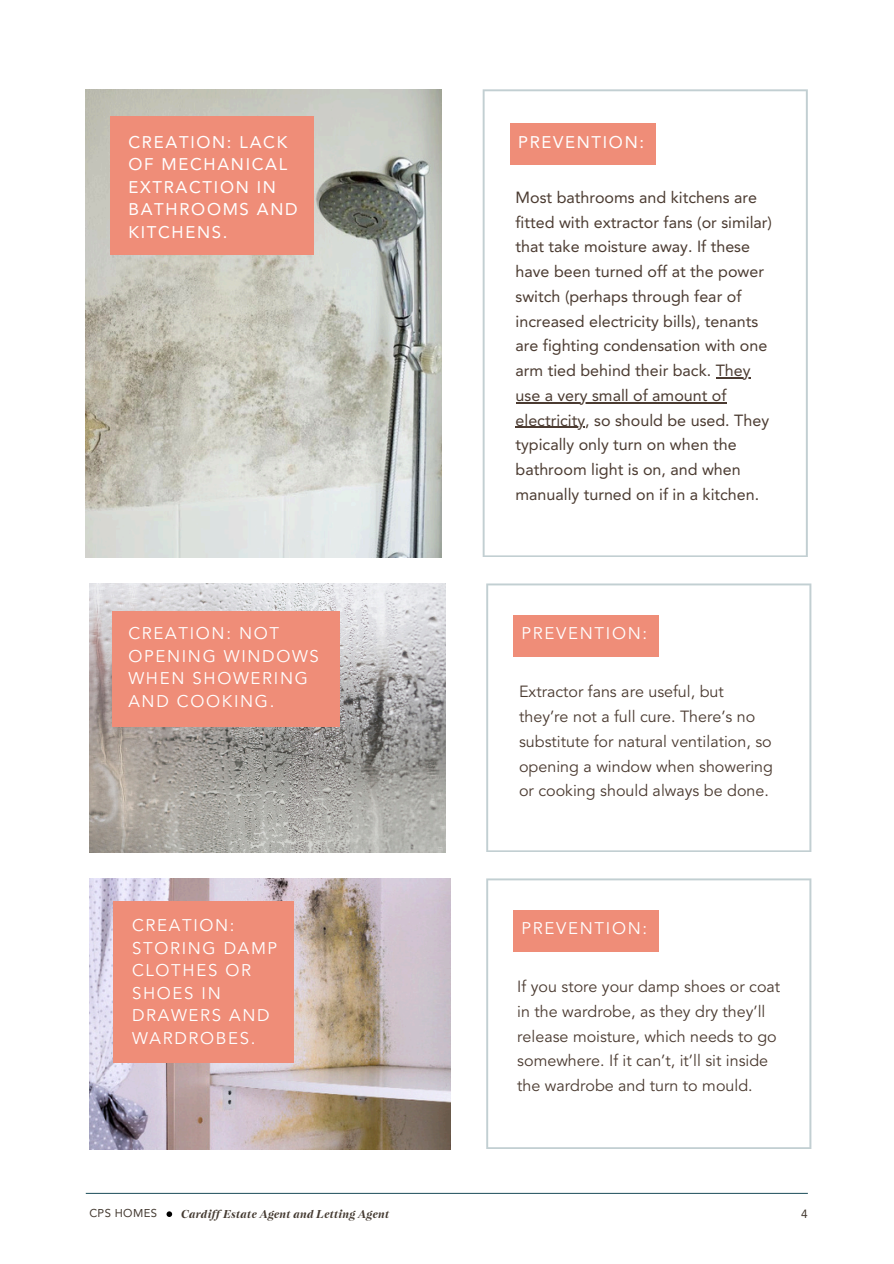
<style>
.page{position:relative;width:894px;height:1264px;background:#fff}
.page>*{position:absolute;margin:0;border:0;box-sizing:border-box;transform-origin:0 0}
.t1{font:16.8px/22.5px "Avenir LT Std";letter-spacing:.1em;color:#fff}
.t2{font:16.8px/22.5px "Avenir LT Std";letter-spacing:.1em;color:#fff}
.t3{font:16.05px/24.8px "Avenir LT Std";color:#4b3b31}
.t4{font:16.05px/24.9px "Avenir LT Std";color:#4b3b31}
.t5{font:11.85px "Avenir LT Std";color:#443a31}
.t6{font:italic 700 11.25px "Nantes";letter-spacing:.03em;color:#443a31}
.t7{font:11.25px "Avenir LT Std";letter-spacing:.03em;color:#443a31}
</style>
<div class="page">
<svg style="left:482px;top:89px;width:325px;height:468px"></svg>
<img style="left:86px;top:89px;width:355px;height:468px">
<div style="left:110px;top:116px;width:203px;height:139px;background:#ef8d78"></div>
<hr style="left:86px;top:1192px;width:721px;height:1px;background:#335f6a">
<svg style="left:166px;top:1211px;width:6px;height:5px"></svg>
<div style="left:509px;top:123px;width:146px;height:42px;background:#ef8d78"></div>
<hr style="left:715px;top:377px;width:35px;height:1px;background:#4b3b31">
<hr style="left:515px;top:402px;width:211px;height:1px;background:#4b3b31">
<hr style="left:515px;top:427px;width:70px;height:1px;background:#4b3b31">
<svg style="left:486px;top:583px;width:325px;height:269px"></svg>
<img style="left:89px;top:583px;width:356px;height:269px">
<div style="left:112px;top:610px;width:227px;height:116px;background:#ef8d78"></div>
<div style="left:513px;top:614px;width:146px;height:42px;background:#ef8d78"></div>
<svg style="left:486px;top:878px;width:325px;height:270px"></svg>
<div style="left:513px;top:909px;width:146px;height:42px;background:#ef8d78"></div>
<img style="left:89px;top:878px;width:361px;height:271px">
<div style="left:114px;top:901px;width:180px;height:161px;background:#ef8d78"></div>
<p class="t2" style="left:128px;top:132px;width:171px">CREATION: LACK<br>OF MECHANICAL<br>EXTRACTION IN<br>BATHROOMS AND<br>KITCHENS.</p>
<p class="t2" style="left:518px;top:132px;width:127px">PREVENTION:</p>
<h1 class="t3" style="left:515px;top:186px;width:258px">Most bathrooms and kitchens are fitted with extractor fans (or similar) that take moisture away. If these have been turned off at the power switch (perhaps through fear of increased electricity bills), tenants are fighting condensation with one arm tied behind their back. They</h1>
<h2 class="t3" style="left:515px;top:384px;width:212px">use a very small of amount of</h2>
<p class="t3" style="left:515px;top:409px;width:255px">electricity, so should be used. They typically only turn on when the bathroom light is on, and when manually turned on if in a kitchen.</p>
<h2 class="t1" style="left:128px;top:623px;width:192px">CREATION: NOT<br>OPENING WINDOWS<br>WHEN SHOWERING<br>AND COOKING.</h2>
<p class="t1" style="left:521px;top:624px;width:127px">PREVENTION:</p>
<h2 class="t4" style="left:519px;top:680px;width:255px">Extractor fans are useful, but they’re not a full cure. There’s no substitute for natural ventilation, so opening a window when showering or cooking should always be done.</h2>
<p class="t1" style="left:132px;top:915px;width:147px">CREATION:<br>STORING DAMP<br>CLOTHES OR<br>SHOES IN<br>DRAWERS AND<br>WARDROBES.</p>
<p class="t1" style="left:521px;top:918px;width:127px">PREVENTION:</p>
<p class="t4" style="left:517px;top:975px;width:264px">If you store your damp shoes or coat in the wardrobe, as they dry they’ll release moisture, which needs to go somewhere. If it can’t, it’ll sit inside the wardrobe and turn to mould.</p>
<h1 class="t7" style="left:89px;top:1208px;width:69px">CPS HOMES</h1>
<p class="t6" style="left:181px;top:1207px;width:209px">Cardiff Estate Agent and Letting Agent</p>
<h1 class="t5" style="left:801px;top:1209px;width:8px">4</h1>
</div>
